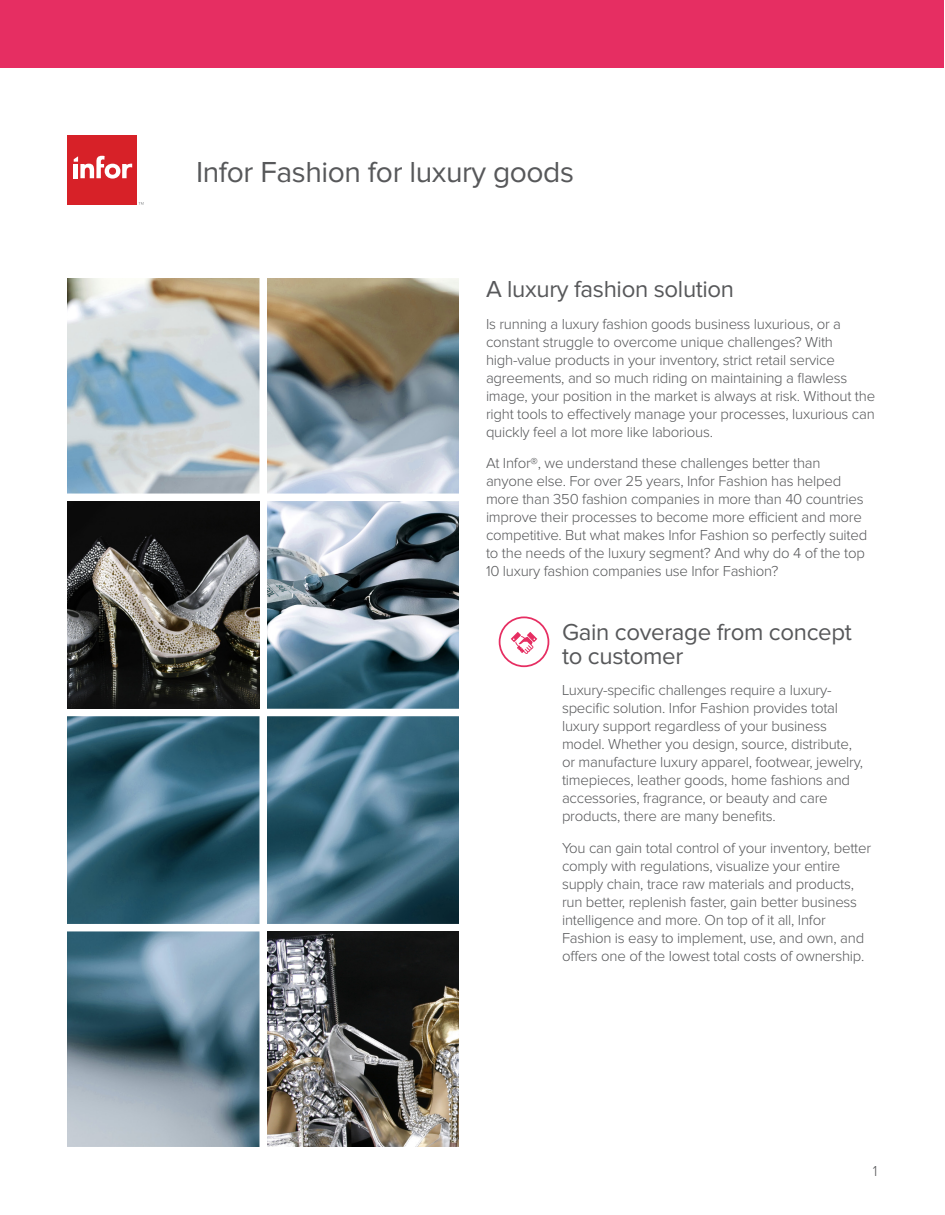
<style>
.page{position:relative;width:945px;height:1215px;background:#fff}
.page>*{position:absolute;margin:0;border:0;box-sizing:border-box;transform-origin:0 0}
.t1{font:30px "Proxima Nova";letter-spacing:-.015em;color:#57585a}
.t2{font:24px/24px "Proxima Nova";letter-spacing:-.015em;color:#57585a}
.text_gray_10_12{font:300 15px/18px "Proxima Nova";letter-spacing:-.015em;color:#57585a}
.text_gray_12_14{font:300 15px "Proxima Nova";color:#58595b}
</style>
<div class="page">
<div style="left:68px;top:135px;width:69px;height:70px;background:#d72128"></div>
<svg style="left:74px;top:156px;width:58px;height:23px"></svg>
<svg style="left:139px;top:202px;width:5px;height:3px"></svg>
<svg style="left:511px;top:632px;width:26px;height:22px"></svg>
<div style="left:499px;top:616px;width:50px;height:51px;border:2px solid #e62e62;border-radius:50%"></div>
<div style="left:0;top:0;width:944px;height:68px;background:#e62e62"></div>
<img style="left:68px;top:278px;width:391px;height:869px">
<div style="left:260px;top:260px;width:7px;height:911px;background:#fff"></div>
<div style="left:66px;top:924px;width:393px;height:7px;background:#fff"></div>
<div style="left:66px;top:709px;width:393px;height:7px;background:#fff"></div>
<div style="left:66px;top:494px;width:393px;height:7px;background:#fff"></div>
<img style="left:68px;top:501px;width:192px;height:208px">
<img style="left:267px;top:931px;width:192px;height:216px">
<p class="t1" style="left:196px;top:158px;width:380px">Infor Fashion for luxury goods</p>
<p class="t2" style="left:486px;top:278px;width:250px">A luxury fashion solution</p>
<p class="text_gray_10_12" style="left:486px;top:315px;width:391px">Is running a luxury fashion goods business luxurious, or a constant struggle to overcome unique challenges? With high-value products in your inventory, strict retail service agreements, and so much riding on maintaining a flawless image, your position in the market is always at risk. Without the right tools to effectively manage your processes, luxurious can quickly feel a lot more like laborious.</p>
<p class="text_gray_10_12" style="left:486px;top:455px;width:383px">At Infor®, we understand these challenges better than anyone else. For over 25 years, Infor Fashion has helped more than 350 fashion companies in more than 40 countries improve their processes to become more efficient and more competitive. But what makes Infor Fashion so perfectly suited to the needs of the luxury segment? And why do 4 of the top 10 luxury fashion companies use Infor Fashion?</p>
<p class="t2" style="left:562px;top:621px;width:291px">Gain coverage from concept to customer</p>
<p class="text_gray_10_12" style="left:562px;top:682px;width:303px">Luxury-specific challenges require a luxury&shy;specific solution. Infor Fashion provides total luxury support regardless of your business model. Whether you design, source, distribute, or manufacture luxury apparel, footwear, jewelry, timepieces, leather goods, home fashions and accessories, fragrance, or beauty and care products, there are many benefits.</p>
<p class="text_gray_10_12" style="left:562px;top:839px;width:311px">You can gain total control of your inventory, better comply with regulations, visualize your entire supply chain, trace raw materials and products, run better, replenish faster, gain better business intelligence and more. On top of it all, Infor Fashion is easy to implement, use, and own, and offers one of the lowest total costs of ownership.</p>
<p class="text_gray_12_14" style="left:873px;top:1164px;width:6px">1</p>
</div>
